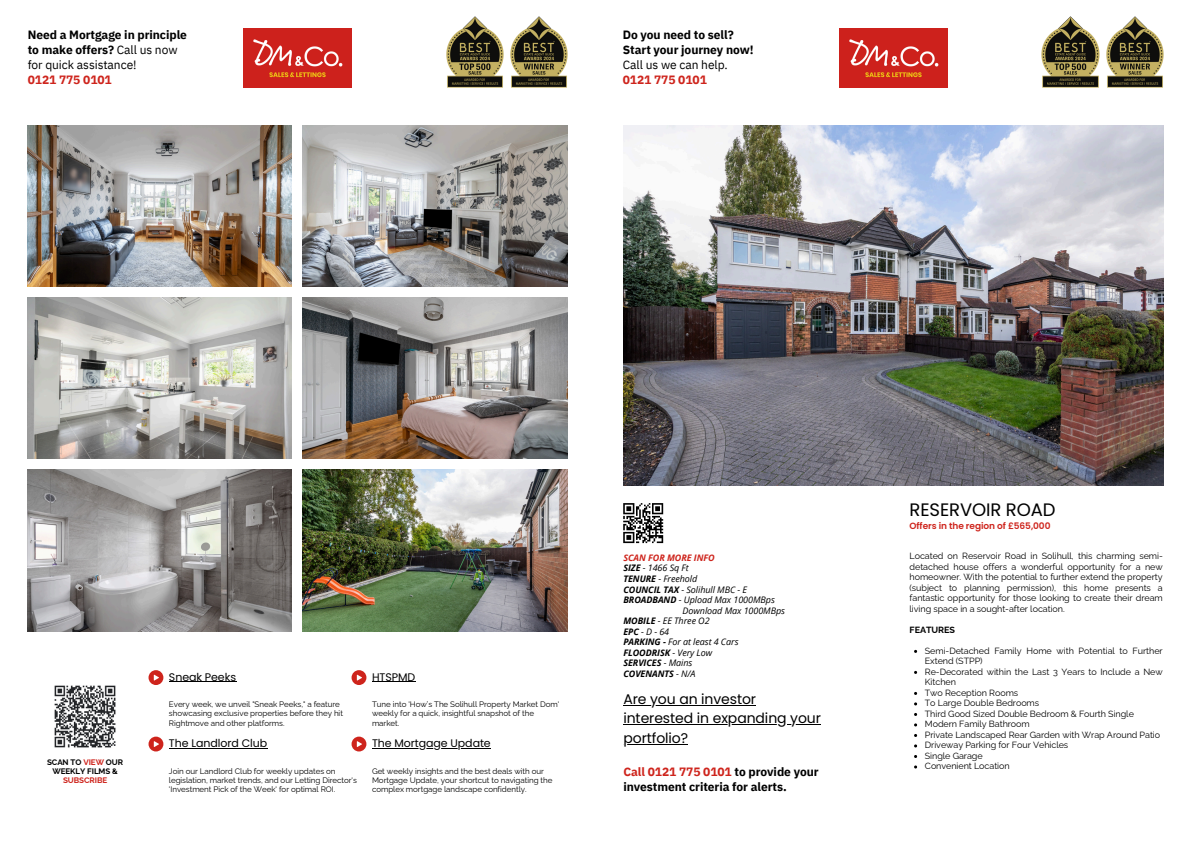
<style>
.page{position:relative;width:1191px;height:843px;background:#fff}
.page>*{position:absolute;margin:0;border:0;box-sizing:border-box;transform-origin:0 0}
.t1{font:18px "Poppins";letter-spacing:-.005em;color:#000}
.t2{font:14px "Poppins";letter-spacing:-.005em;color:#000}
.t3{font:700 12px/15px "IBM Plex Sans";letter-spacing:-.005em;color:#000}
.t4{font:11px "Poppins";letter-spacing:-.005em;color:#000}
.t5{font:9px/10.5px "Raleway";letter-spacing:-.005em;color:#000}
.t6{font:italic 9px "Open Sans";letter-spacing:-.005em;color:#000}
.t7{font:italic 700 9px "Open Sans";letter-spacing:-.005em;color:#000}
.t8{font:600 9px "Poppins";letter-spacing:-.005em;color:#ce241c}
.t9{font:italic 700 9px "Open Sans";letter-spacing:-.005em;color:#ce241c}
.t10{font:700 9px "Raleway";letter-spacing:-.005em;color:#000}
.t11{font:8px/9.3px "Raleway";letter-spacing:-.005em;color:#000}
.t12{font:700 8px/9.3px "Raleway";letter-spacing:-.005em;color:#000;text-align:center}
.s1{font-weight:400}
.s2{color:#ce241c}
.s3{font-weight:700}
</style>
<div class="page">
<img style="left:28px;top:125px;width:264px;height:161px">
<img style="left:28px;top:297px;width:264px;height:162px">
<img style="left:28px;top:470px;width:264px;height:161px">
<img style="left:303px;top:125px;width:264px;height:161px">
<img style="left:303px;top:297px;width:264px;height:162px">
<img style="left:303px;top:470px;width:264px;height:161px">
<img style="left:243px;top:28px;width:108px;height:59px">
<svg style="left:148px;top:670px;width:15px;height:14px"></svg>
<svg style="left:351px;top:670px;width:15px;height:14px"></svg>
<svg style="left:148px;top:736px;width:15px;height:15px"></svg>
<svg style="left:351px;top:736px;width:15px;height:15px"></svg>
<img style="left:446px;top:16px;width:58px;height:72px">
<img style="left:510px;top:16px;width:58px;height:72px">
<img style="left:623px;top:125px;width:539px;height:360px">
<img style="left:839px;top:28px;width:108px;height:59px">
<img style="left:1041px;top:16px;width:59px;height:72px">
<img style="left:1106px;top:16px;width:58px;height:72px">
<hr style="left:372px;top:681px;width:43px;height:1px;background:#000">
<hr style="left:372px;top:747px;width:118px;height:1px;background:#000">
<hr style="left:169px;top:681px;width:67px;height:1px;background:#000">
<hr style="left:169px;top:747px;width:98px;height:1px;background:#000">
<img style="left:54px;top:685px;width:62px;height:63px">
<hr style="left:623px;top:704px;width:133px;height:1px;background:#000">
<hr style="left:623px;top:724px;width:197px;height:1px;background:#000">
<hr style="left:623px;top:743px;width:65px;height:1px;background:#000">
<svg style="left:623px;top:503px;width:40px;height:40px"></svg>
<p class="t3" style="left:28px;top:27px;width:161px">Need a Mortgage in principle to make offers? <span class="s1">Call us now for quick assistance!<br></span><span class="s2">0121 775 0101</span></p>
<h5 class="t3" style="left:622px;top:27px;width:132px">Do you need to sell?<br>Start your journey now!<br><span class="s1">Call us we can help.<br></span><span class="s2">0121 775 0101</span></h5>
<h5 class="t4" style="left:169px;top:668px;width:69px">Sneak Peeks</h5>
<p class="t4" style="left:372px;top:668px;width:45px">HTSPMD</p>
<p class="t9" style="left:623px;top:551px;width:93px">SCAN FOR MORE INFO</p>
<p class="t6" style="left:623px;top:561px;width:67px"><span class="s3">SIZE</span> - 1466 Sq Ft</p>
<p class="t6" style="left:623px;top:572px;width:75px"><span class="s3">TENURE</span> - Freehold</p>
<p class="t6" style="left:623px;top:582px;width:125px"><span class="s3">COUNCIL TAX</span> - Solihull MBC - E</p>
<p class="t6" style="left:623px;top:593px;width:153px"><span class="s3">BROADBAND</span> - Upload Max 1000MBps</p>
<p class="t6" style="left:682px;top:603px;width:104px">Download Max 1000MBps</p>
<p class="t6" style="left:623px;top:614px;width:88px"><span class="s3">MOBILE</span> - EE Three O2</p>
<p class="t6" style="left:623px;top:624px;width:47px"><span class="s3">EPC</span>-D-64</p>
<p class="t6" style="left:623px;top:635px;width:117px"><span class="s3">PARKING -</span> For at least 4 Cars</p>
<p class="t7" style="left:623px;top:645px;width:90px">FLOODRISK <span class="s1">- Very Low</span></p>
<p class="t7" style="left:623px;top:656px;width:70px">SERVICES <span class="s1">- Mains</span></p>
<p class="t7" style="left:623px;top:666px;width:74px">COVENANTS <span class="s1">- N/A</span></p>
<h5 class="t11" style="left:169px;top:699px;width:175px">Every week, we unveil "Sneak Peeks," a feature showcasing exclusive properties before they hit<br>Rightmove and other platforms.</h5>
<p class="t4" style="left:169px;top:735px;width:100px">The Landlord Club</p>
<p class="t12" style="left:47px;top:757px;width:78px">SCAN TO <span class="s2">VIEW</span> OUR<br>WEEKLY FILMS &amp;<br><span class="s2">SUBSCRIBE</span></p>
<h3 class="t11" style="left:169px;top:765px;width:189px">Join our Landlord Club for weekly updates on legislation, market trends, and our Letting Director's 'Investment Pick of the Week' for optimal ROI.</h3>
<p class="t11" style="left:372px;top:699px;width:189px">Tune into 'How’s The Solihull Property Market Dom' weekly for a quick, insightful snapshot of the market.</p>
<p class="t4" style="left:372px;top:735px;width:120px">The Mortgage Update</p>
<p class="t11" style="left:372px;top:765px;width:182px">Get weekly insights and the best deals with our<br>Mortgage Update, your shortcut to navigating the complex mortgage landscape confidently.</p>
<h5 class="t2" style="left:623px;top:689px;width:134px">Are you an investor</h5>
<p class="t2" style="left:623px;top:708px;width:199px">interested in expanding your</p>
<p class="t2" style="left:623px;top:728px;width:66px">portfolio?</p>
<p class="t3" style="left:623px;top:763px;width:197px"><span class="s2">Call 0121 775 0101</span> to provide your investment criteria for alerts.</p>
<p class="t1" style="left:909px;top:497px;width:147px">RESERVOIR ROAD</p>
<h2 class="t5" style="left:909px;top:550px;width:255px;text-align:justify">Located on Reservoir Road in Solihull, this charming semi&shy;detached house offers a wonderful opportunity for a new homeowner. With the potential to further extend the property (subject to planning permission), this home presents a fantastic opportunity for those looking to create their dream living space in a sought-after location.</h2>
<h4 class="t10" style="left:909px;top:624px;width:47px">FEATURES</h4>
<h1 class="t5" style="left:924px;top:645px;width:239px">Semi-Detached Family Home with Potential to Further<br>Extend (STPP)</h1>
<p class="t5" style="left:924px;top:666px;width:239px">Re-Decorated within the Last 3 Years to Include a New<br>Kitchen</p>
<p class="t5" style="left:924px;top:687px;width:95px">Two Reception Rooms</p>
<h6 class="t5" style="left:924px;top:697px;width:116px">To Large Double Bedrooms</h6>
<p class="t5" style="left:924px;top:708px;width:210px">Third Good Sized Double Bedroom &amp; Fourth Single</p>
<p class="t5" style="left:924px;top:718px;width:106px">Modern Family Bathroom</p>
<p class="t5" style="left:924px;top:729px;width:237px">Private Landscaped Rear Garden with Wrap Around Patio</p>
<p class="t5" style="left:924px;top:739px;width:145px">Driveway Parking for Four Vehicles</p>
<p class="t5" style="left:924px;top:750px;width:59px">Single Garage</p>
<p class="t5" style="left:924px;top:760px;width:86px">Convenient Location</p>
<p class="t8" style="left:909px;top:519px;width:142px">Offers in the region of £565,000</p>
</div>
